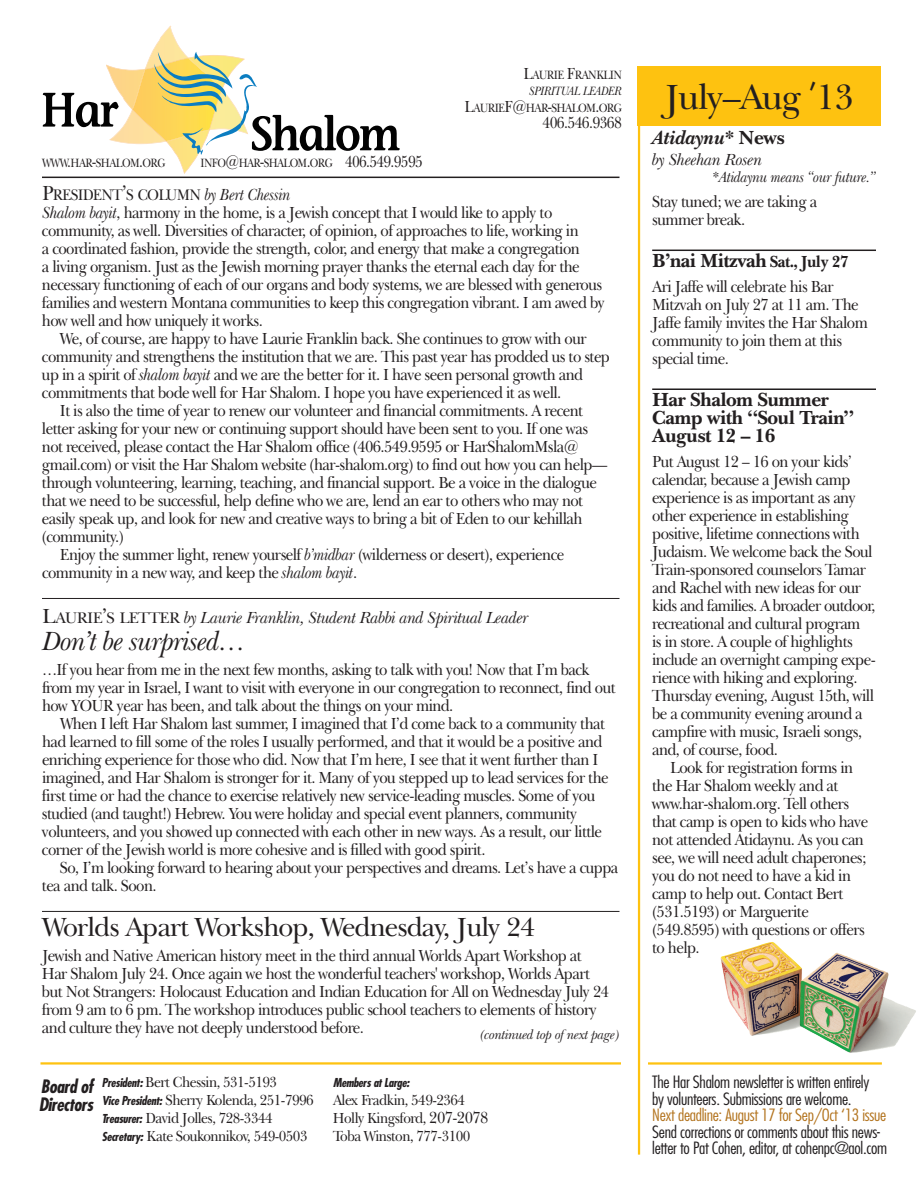
<style>
.page{position:relative;width:918px;height:1188px;background:#fff}
.page>*{position:absolute;margin:0;border:0;box-sizing:border-box;transform-origin:0 0}
.t1{font:36px "New Baskerville IT Cby BT";letter-spacing:-.035em;color:#231f20}
.t2{font:27px "New Baskerville IT Cby BT";letter-spacing:-.035em;color:#231f20}
.t3{font:italic 27px "New Baskerville IT Cby BT";letter-spacing:-.035em;color:#231f20}
.t4{font:700 19.5px/18px "New Baskerville IT Cby BT";letter-spacing:-.035em;color:#231f20}
.t5{font:italic 700 19.5px "New Baskerville IT Cby BT";letter-spacing:-.035em;color:#231f20}
.t6{font:italic 700 condensed 18px/18px "Futura Std";letter-spacing:-.025em;color:#231f20}
.t7{font:16.5px/18px "New Baskerville IT Cby BT";letter-spacing:-.04em;color:#231f20;scale:.92 1}
.t8{font:300 condensed 16.5px/16.5px "Futura Std";letter-spacing:-.015em;color:#231f20;scale:1.09 1}
.t9{font:italic 16.5px "New Baskerville IT Cby BT";letter-spacing:-.03em;color:#231f20}
.t10{font:300 condensed 16.5px "Futura Std";letter-spacing:-.015em;color:#b3741f;scale:1.09 1}
.t11{font:16.5px "New Baskerville IT Cby BT";letter-spacing:-.04em;color:#231f20;scale:.87 1}
.t12{font:15.75px "New Baskerville IT Cby BT";letter-spacing:-.05em;color:#231f20;scale:.92 1}
.t13{font:15px/18px "New Baskerville IT Cby BT";letter-spacing:-.04em;color:#231f20;scale:.92 1}
.t14{font:italic 15px "New Baskerville IT Cby BT";letter-spacing:-.03em;color:#231f20;scale:.95 1}
.t15{font:italic 13.5px "New Baskerville IT Cby BT";letter-spacing:-.03em;color:#231f20}
.t16{font:12.3px/16.5px "New Baskerville IT Cby BT";letter-spacing:-.06em;color:#231f20;text-align:right;scale:.87 1}
.t17{font:12.3px "New Baskerville IT Cby BT";letter-spacing:-.06em;color:#231f20;scale:.85 1}
.t18{font:italic 700 condensed 12px "Futura Std";letter-spacing:-.025em;color:#231f20}
.s1{font-size:16.5px}
.s2{font-style:italic}
.s3{font-size:21px}
.s4{font-style:italic;font-size:16.5px}
.s5{font-style:normal;font-size:21px}
.s6{font-style:normal;font-size:15.75px}
.s7{font-family:"Futura Std";font-weight:700;font-style:italic;font-stretch:condensed;font-size:12px}
.s8{font-family:"Futura Std";font-weight:300;font-stretch:condensed}
.s9{font-style:normal}
</style>
<div class="page">
<hr style="left:638px;top:79px;width:2px;height:1076px;background:#fec210">
<hr style="left:42px;top:177px;width:578px;height:1px;background:#231f20">
<hr style="left:42px;top:598px;width:578px;height:1px;background:#231f20">
<hr style="left:42px;top:911px;width:578px;height:1px;background:#231f20">
<hr style="left:40px;top:1062px;width:581px;height:3px;background:#fec210">
<hr style="left:652px;top:250px;width:224px;height:1px;background:#231f20">
<hr style="left:652px;top:388px;width:224px;height:2px;background:#231f20">
<hr style="left:648px;top:1062px;width:234px;height:3px;background:#fec210">
<svg style="left:43px;top:26px;width:357px;height:148px"></svg>
<div style="left:638px;top:67px;width:243px;height:59px;background:#fec210"></div>
<img style="left:721px;top:942px;width:195px;height:111px">
<p class="t16" style="left:464px;top:68px;width:183px"><span class="s1">L</span>AURIE <span class="s1">F</span>RANKLIN<br><span class="s2">SPIRITUAL LEADER<br></span><span class="s1">L</span>AURIE<span class="s1">F@</span>HAR<span class="s1">-</span>SHALOM<span class="s1">.</span>ORG</p>
<p class="t11" style="left:542px;top:116px;width:93px">406.546.9368</p>
<p class="t17" style="left:42px;top:158px;width:147px">WWW<span class="s1">.</span>HAR<span class="s1">-</span>SHALOM<span class="s1">.</span>ORG</p>
<p class="t17" style="left:201px;top:158px;width:263px">INFO<span class="s1">@</span>HAR<span class="s1">-</span>SHALOM<span class="s1">.</span>ORG <span class="s1">406.549.9595</span></p>
<p class="t12" style="left:42px;top:188px;width:272px"><span class="s3">P</span>RESIDENT<span class="s3">’</span>S COLUMN <span class="s4">by Bert Chessin</span></p>
<p class="t7" style="left:42px;top:205px;width:613px"><span class="s2">Shalom bayit</span>, harmony in the home, is a Jewish concept that I would like to apply to community, as well. Diversities of character, of opinion, of approaches to life, working in<br>a coordinated fashion, provide the strength, color, and energy that make a congregation<br>a living organism. Just as the Jewish morning prayer thanks the eternal each day for the necessary functioning of each of our organs and body systems, we are blessed with generous families and western Montana communities to keep this congregation vibrant. I am awed by how well and how uniquely it works.</p>
<p class="t7" style="left:60px;top:331px;width:574px">We, of course, are happy to have Laurie Franklin back. She continues to grow with our</p>
<p class="t7" style="left:42px;top:349px;width:619px">community and strengthens the institution that we are. This past year has prodded us to step</p>
<p class="t7" style="left:42px;top:367px;width:590px">up in a spirit of <span class="s2">shalom bayit</span> and we are the better for it. I have seen personal growth and</p>
<p class="t7" style="left:42px;top:385px;width:566px">commitments that bode well for Har Shalom. I hope you have experienced it as well.</p>
<p class="t7" style="left:60px;top:403px;width:570px">It is also the time of year to renew our volunteer and financial commitments. A recent</p>
<p class="t7" style="left:42px;top:421px;width:595px">letter asking for your new or continuing support should have been sent to you. If one was</p>
<p class="t7" style="left:42px;top:439px;width:585px">not received, please contact the Har Shalom office (406.549.9595 or HarShalomMsla@</p>
<p class="t7" style="left:42px;top:457px;width:616px">gmail.com) or visit the Har Shalom website (har-shalom.org) to find out how you can help—</p>
<p class="t7" style="left:42px;top:475px;width:605px">through volunteering, learning, teaching, and financial support. Be a voice in the dialogue</p>
<p class="t7" style="left:42px;top:493px;width:590px">that we need to be successful, help define who we are, lend an ear to others who may not</p>
<p class="t7" style="left:42px;top:511px;width:589px">easily speak up, and look for new and creative ways to bring a bit of Eden to our kehillah</p>
<p class="t7" style="left:42px;top:529px;width:90px">(community.)</p>
<p class="t7" style="left:60px;top:547px;width:550px">Enjoy the summer light, renew yourself <span class="s2">b’midbar</span> (wilderness or desert), experience</p>
<p class="t7" style="left:42px;top:565px;width:344px">community in a new way, and keep the <span class="s2">shalom bayit</span>.</p>
<p class="t9" style="left:42px;top:611px;width:488px"><span class="s5">L</span><span class="s6">AURIE</span><span class="s5">’</span><span class="s6">S LETTER</span> by Laurie Franklin, Student Rabbi and Spiritual Leader</p>
<h2 class="t3" style="left:42px;top:631px;width:206px">Don’t be surprised…</h2>
<p class="t7" style="left:42px;top:662px;width:625px">…If you hear from me in the next few months, asking to talk with you! Now that I’m back from my year in Israel, I want to visit with everyone in our congregation to reconnect, find out how YOUR year has been, and talk about the things on your mind.</p>
<p class="t7" style="left:42px;top:716px;width:617px;text-indent:18px">When I left Har Shalom last summer, I imagined that I’d come back to a community that had learned to fill some of the roles I usually performed, and that it would be a positive and enriching experience for those who did. Now that I’m here, I see that it went further than I imagined, and Har Shalom is stronger for it. Many of you stepped up to lead services for the first time or had the chance to exercise relatively new service-leading muscles. Some of you studied (and taught!) Hebrew. You were holiday and special event planners, community volunteers, and you showed up connected with each other in new ways. As a result, our little corner of the Jewish world is more cohesive and is filled with good spirit.</p>
<p class="t7" style="left:42px;top:860px;width:628px;text-indent:18px">So, I’m looking forward to hearing about your perspectives and dreams. Let’s have a cuppa tea and talk. Soon.</p>
<h2 class="t2" style="left:42px;top:917px;width:495px">Worlds Apart Workshop, Wednesday, July 24</h2>
<p class="t7" style="left:42px;top:948px;width:618px">Jewish and Native American history meet in the third annual Worlds Apart Workshop at Har Shalom July 24. Once again we host the wonderful teachers' workshop, Worlds Apart but Not Strangers: Holocaust Education and Indian Education for All on Wednesday July 24 from 9 am to 6 pm. The workshop introduces public school teachers to elements of history and culture they have not deeply understood before.</p>
<p class="t15" style="left:480px;top:1029px;width:141px">(continued top of next page)</p>
<p class="t13" style="left:102px;top:1075px;width:232px"><span class="s7">President:</span> Bert Chessin, 531-5193<br><span class="s7">Vice President:</span> Sherry Kolenda, 251-7996<br><span class="s7">Treasurer:</span> David Jolles, 728-3344<br><span class="s7">Secretary:</span> Kate Soukonnikov, 549-0503</p>
<p class="t6" style="left:39px;top:1079px;width:56px">Board of<br>Directors</p>
<p class="t18" style="left:333px;top:1078px;width:78px">Members at Large:</p>
<p class="t13" style="left:333px;top:1093px;width:171px">Alex Fradkin, 549-2364<br>Holly Kingsford, <span class="s1">207-2078<br></span>Toba Winston, 777-3100</p>
<h1 class="t1" style="left:665px;top:84px;width:191px">July–Aug <span class="s8">’</span>13</h1>
<p class="t5" style="left:652px;top:131px;width:134px">Atidaynu* <span class="s9">News</span></p>
<p class="t9" style="left:652px;top:153px;width:112px">by Sheehan Rosen</p>
<p class="t14" style="left:713px;top:171px;width:174px">*Atidaynu means “our future.”</p>
<p class="t7" style="left:652px;top:194px;width:181px">Stay tuned; we are taking a summer break.</p>
<p class="t4" style="left:652px;top:254px;width:198px">B’nai Mitzvah <span class="s1">Sat., July 27</span></p>
<p class="t7" style="left:652px;top:279px;width:236px">Ari Jaffe will celebrate his Bar<br>Mitzvah on July 27 at 11 am. The<br>Jaffe family invites the Har Shalom community to join them at this special time.</p>
<p class="t4" style="left:652px;top:393px;width:204px">Har Shalom Summer<br>Camp with “Soul Train”<br>August 12 – 16</p>
<p class="t7" style="left:652px;top:454px;width:244px">Put August 12 – 16 on your kids’ calendar, because a Jewish camp experience is as important as any other experience in establishing positive, lifetime connections with Judaism. We welcome back the Soul Train-sponsored counselors Tamar and Rachel with new ideas for our kids and families. A broader outdoor, recreational and cultural program<br>is in store. A couple of highlights include an overnight camping expe&shy;rience with hiking and exploring.<br>Thursday evening, August 15th, will be a community evening around a campfire with music, Israeli songs, and, of course, food.</p>
<p class="t7" style="left:652px;top:760px;width:236px;text-indent:18px">Look for registration forms in the Har Shalom weekly and at www.har-shalom.org. Tell others that camp is open to kids who have not attended Atidaynu. As you can see, we will need adult chaperones; you do not need to have a kid in camp to help out. Contact Bert (531.5193) or Marguerite (549.8595) with questions or offers to help.</p>
<p class="t8" style="left:652px;top:1075px;width:201px">The Har Shalom newsletter is written entirely by volunteers. Submissions are welcome.</p>
<p class="t10" style="left:652px;top:1108px;width:216px">Next deadline: August 17 for Sep/Oct ‘13 issue</p>
<p class="t8" style="left:652px;top:1125px;width:217px">Send corrections or comments about this news&shy;letter to Pat Cohen, editor, at cohenpc@aol.com</p>
</div>
